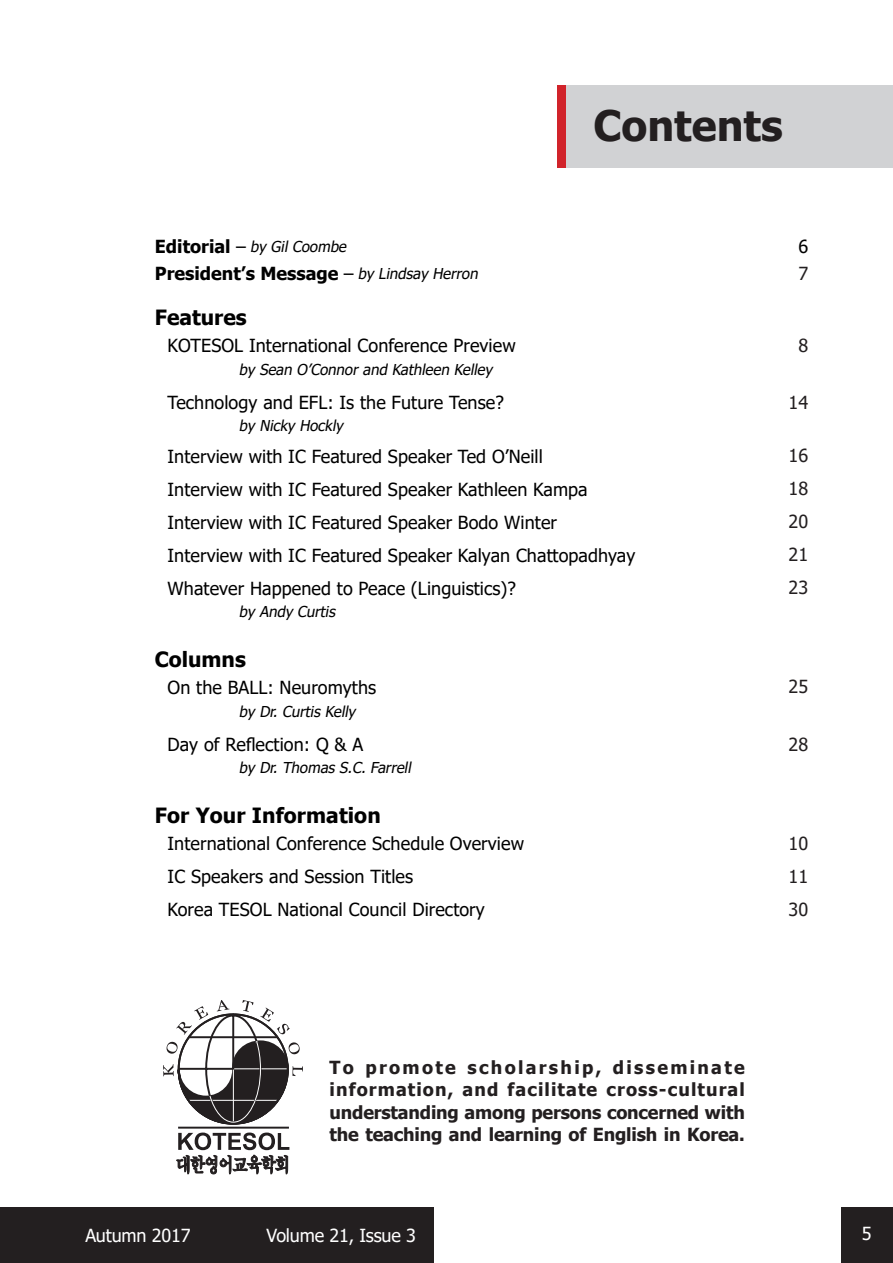
<style>
.page{position:relative;width:893px;height:1263px;background:#fff}
.page>*{position:absolute;margin:0;border:0;box-sizing:border-box;transform-origin:0 0}
.t1{font:700 42px "Tahoma";color:#231f20}
.t2{font:700 21px "Tahoma";letter-spacing:.005em;color:#000}
.t3{font:18px/33px "Tahoma";letter-spacing:.005em;color:#000}
.t4{font:700 18px/22.5px "Tahoma";letter-spacing:-.01em;color:#231f20;text-align:justify}
.t5{font:700 18px "Tahoma";color:#000}
.t6{font:18px "Tahoma";letter-spacing:-.01em;color:#fff}
.t7{font:18px/33px "Tahoma";color:#231f20;text-align:justify}
.t8{font:italic 15px "Tahoma";color:#000}
.s1{font-weight:700;font-style:normal;font-size:18px}
.s2{font-style:normal;font-size:18px}
.s3{font-weight:400}
.s4{font-weight:400;font-style:italic;font-size:15px}
</style>
<div class="page">
<div style="left:561px;top:85px;width:332px;height:82px;background:#d1d2d4"></div>
<div style="left:557px;top:85px;width:9px;height:83px;background:#d1232a"></div>
<div style="left:842px;top:1208px;width:51px;height:55px;background:#231f20"></div>
<div style="left:0;top:1208px;width:434px;height:55px;background:#231f20"></div>
<svg style="left:163px;top:1000px;width:140px;height:125px"></svg>
<hr style="left:178px;top:1127px;width:111px;height:1px;background:#231f20">
<svg style="left:176px;top:1132px;width:113px;height:42px"></svg>
<h1 class="t1" style="left:593px;top:97px;width:191px">Contents</h1>
<p class="t8" style="left:155px;top:237px;width:197px"><span class="s1">Editorial</span> <span class="s2">–</span> by GilCoombe</p>
<p class="t5" style="left:155px;top:261px;width:328px">President’s Message <span class="s3">–</span> <span class="s4">by Lindsay Herron</span></p>
<p class="t2" style="left:155px;top:303px;width:93px">Features</p>
<p class="t3" style="left:168px;top:330px;width:350px">KOTESOL International Conference Preview</p>
<p class="t8" style="left:239px;top:360px;width:259px">by Sean O’Connorand Kathleen Kelley</p>
<p class="t3" style="left:168px;top:387px;width:338px">Technology and EFL: Is the Future Tense?</p>
<p class="t8" style="left:239px;top:415px;width:109px">by Nicky Hockly</p>
<p class="t3" style="left:168px;top:441px;width:469px">Interview with IC Featured Speaker Ted O’Neill<br>Interview with IC Featured Speaker Kathleen Kampa Interview with IC Featured Speaker Bodo Winter Interview with IC Featured Speaker Kalyan Chattopadhyay Whatever Happened to Peace (Linguistics)?</p>
<p class="t8" style="left:239px;top:601px;width:101px">by Andy Curtis</p>
<p class="t2" style="left:155px;top:645px;width:93px">Columns</p>
<p class="t3" style="left:168px;top:672px;width:210px">On the BALL: Neuromyths</p>
<p class="t8" style="left:239px;top:702px;width:122px">by Dr.CurtisKelly</p>
<p class="t3" style="left:168px;top:729px;width:197px">Day of Reflection: Q &amp; A</p>
<p class="t8" style="left:239px;top:757px;width:177px">by Dr.ThomasS.C.Farrell</p>
<p class="t2" style="left:155px;top:801px;width:227px">For Your Information</p>
<p class="t3" style="left:168px;top:828px;width:358px">International Conference Schedule Overview<br>IC Speakers and Session Titles<br>Korea TESOL National Council Directory</p>
<p class="t3" style="left:798px;top:231px;width:11px">6</p>
<p class="t7" style="left:798px;top:258px;width:11px">7</p>
<p class="t7" style="left:798px;top:330px;width:11px">8</p>
<p class="t7" style="left:788px;top:387px;width:21px">14</p>
<p class="t7" style="left:788px;top:440px;width:21px">16<br>18<br>20<br>21<br>23</p>
<p class="t7" style="left:788px;top:671px;width:21px">25</p>
<p class="t7" style="left:788px;top:729px;width:21px">28</p>
<p class="t7" style="left:788px;top:828px;width:21px">10<br>11<br>30</p>
<p class="t4" style="left:330px;top:1056px;width:417px">To promote scholarship, disseminate information, and facilitate cross-cultural understanding among persons concerned with the teaching and learning of English in Korea.</p>
<p class="t6" style="left:85px;top:1223px;width:107px">Autumn 2017</p>
<p class="t6" style="left:267px;top:1223px;width:151px">Volume 21, Issue 3</p>
<p class="t6" style="left:862px;top:1221px;width:11px">5</p>
</div>
